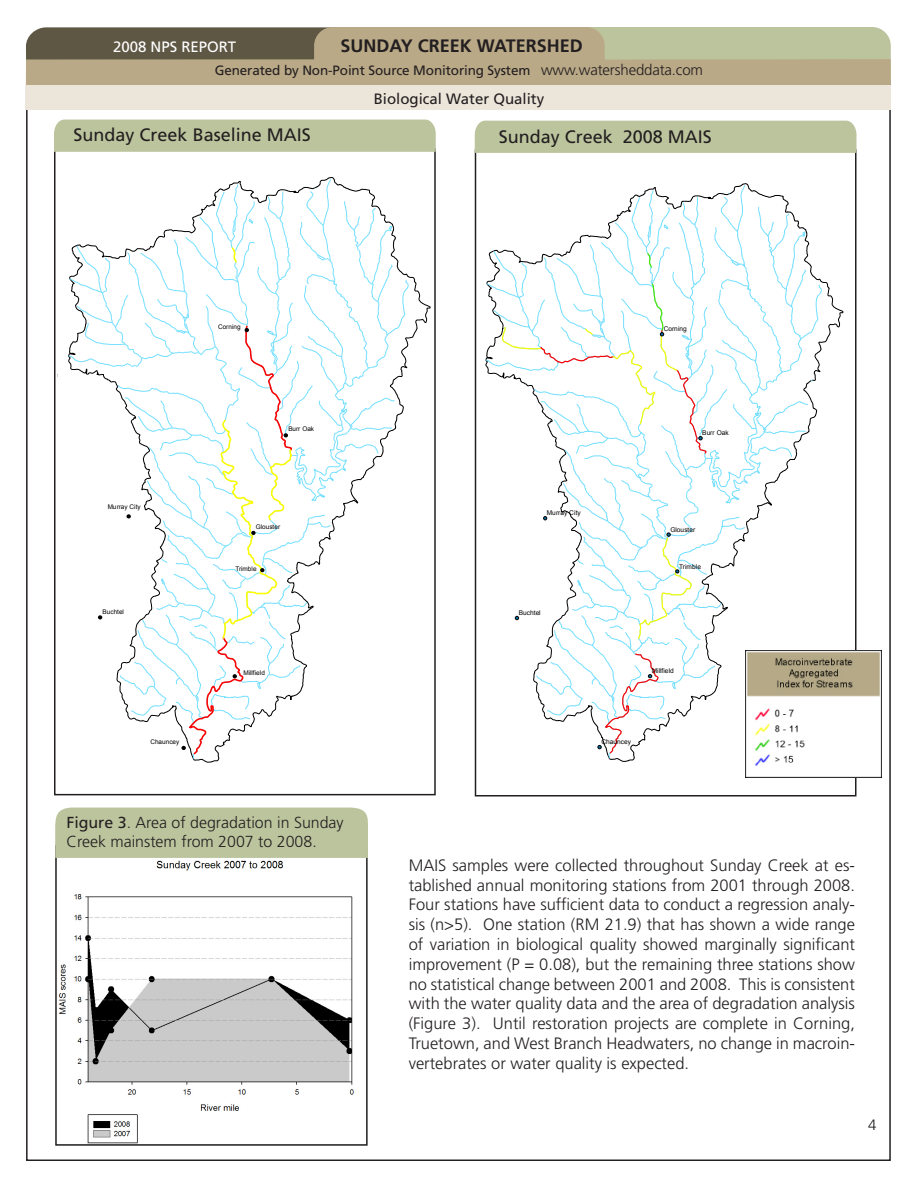
<style>
.page{position:relative;width:918px;height:1188px;background:#fff}
.page>*{position:absolute;margin:0;border:0;box-sizing:border-box;transform-origin:0 0}
.t1{font:18px "Frutiger LT Std";color:#231f20}
.t2{font:700 18px "Frutiger LT Std";color:#231f20}
.t3{font:300 16.5px/19.8px "Frutiger LT Std";color:#231f20;text-align:justify}
.t4{font:300 15.9px/19.2px "Frutiger LT Std";color:#231f20}
.t5{font:15px "Frutiger LT Std";color:#231f20}
.t6{font:15px "Frutiger LT Std";color:#fff}
.t7{font:300 15px "Frutiger LT Std";color:#231f20}
.t8{font:13.5px "Frutiger LT Std";letter-spacing:-.01em;color:#231f20}
.t9{font:6.6px "Arial";color:#000}
.t10{font:6.45px "Arial";color:#000}
.s1{font-weight:300;font-size:15px}
.s2{font-weight:400}
</style>
<div class="page">
<svg style="left:26px;top:27px;width:865px;height:59px;background:#aaa080"></svg>
<div style="left:54px;top:148px;width:382px;height:647px;border:2px solid #231f20"></div>
<div style="left:54px;top:120px;width:382px;height:32px;background:#bcc49d"></div>
<div style="left:475px;top:121px;width:381px;height:32px;background:#bcc49d"></div>
<div style="left:26px;top:86px;width:865px;height:24px;background:#ece5da"></div>
<img style="left:746px;top:651px;width:136px;height:126px">
<svg style="left:68px;top:177px;width:363px;height:586px"></svg>
<svg style="left:485px;top:183px;width:363px;height:591px"></svg>
<img style="left:58px;top:860px;width:296px;height:283px">
<div style="left:55px;top:845px;width:313px;height:301px;border:2px solid #231f20"></div>
<div style="left:55px;top:808px;width:313px;height:50px;background:#bcc49d"></div>
<p class="t2" style="left:341px;top:36px;width:244px">SUNDAY CREEK WATERSHED</p>
<p class="t8" style="left:215px;top:62px;width:490px">Generated by Non-Point Source Monitoring System <span class="s1">www.watersheddata.com</span></p>
<p class="t6" style="left:113px;top:38px;width:125px">2008 NPS Report</p>
<p class="t5" style="left:374px;top:89px;width:172px">Biological Water Quality</p>
<p class="t1" style="left:74px;top:124px;width:239px">Sunday Creek Baseline MAIS</p>
<p class="t1" style="left:499px;top:126px;width:215px">Sunday Creek 2008 MAIS</p>
<p class="t10" style="left:218px;top:323px;width:24px">Corning</p>
<p class="t9" style="left:664px;top:325px;width:25px">Corning</p>
<p class="t10" style="left:288px;top:425px;width:27px">Burr Oak</p>
<p class="t9" style="left:702px;top:428px;width:28px">Burr Oak</p>
<p class="t10" style="left:108px;top:503px;width:34px">Murray City</p>
<p class="t9" style="left:547px;top:509px;width:35px">Murray City</p>
<p class="t10" style="left:256px;top:523px;width:26px">Glouster</p>
<p class="t9" style="left:670px;top:525px;width:26px">Glouster</p>
<p class="t10" style="left:235px;top:564px;width:23px">Trimble</p>
<p class="t9" style="left:679px;top:562px;width:23px">Trimble</p>
<p class="t10" style="left:103px;top:607px;width:23px">Buchtel</p>
<p class="t9" style="left:519px;top:608px;width:24px">Buchtel</p>
<p class="t10" style="left:243px;top:669px;width:23px">Millfield</p>
<p class="t9" style="left:652px;top:667px;width:24px">Millfield</p>
<p class="t10" style="left:150px;top:738px;width:31px">Chauncey</p>
<p class="t9" style="left:601px;top:737px;width:31px">Chauncey</p>
<p class="t4" style="left:66px;top:813px;width:279px"><span class="s2">Figure 3</span>. Area of degradation in Sunday<br>Creek mainstem from 2007 to 2008.</p>
<p class="t3" style="left:409px;top:855px;width:448px">MAIS samples were collected throughout Sunday Creek at es&shy;tablished annual monitoring stations from 2001 through 2008.<br>Four stations have sufficient data to conduct a regression analy&shy;sis (n&gt;5). One station (RM 21.9) that has shown a wide range of variation in biological quality showed marginally significant improvement (P = 0.08), but the remaining three stations show no statistical change between 2001 and 2008. This is consistent with the water quality data and the area of degradation analysis (Figure 3). Until restoration projects are complete in Corning, Truetown, and West Branch Headwaters, no change in macroin&shy;vertebrates or water quality is expected.</p>
<p class="t7" style="left:868px;top:1117px;width:10px">4</p>
</div>
